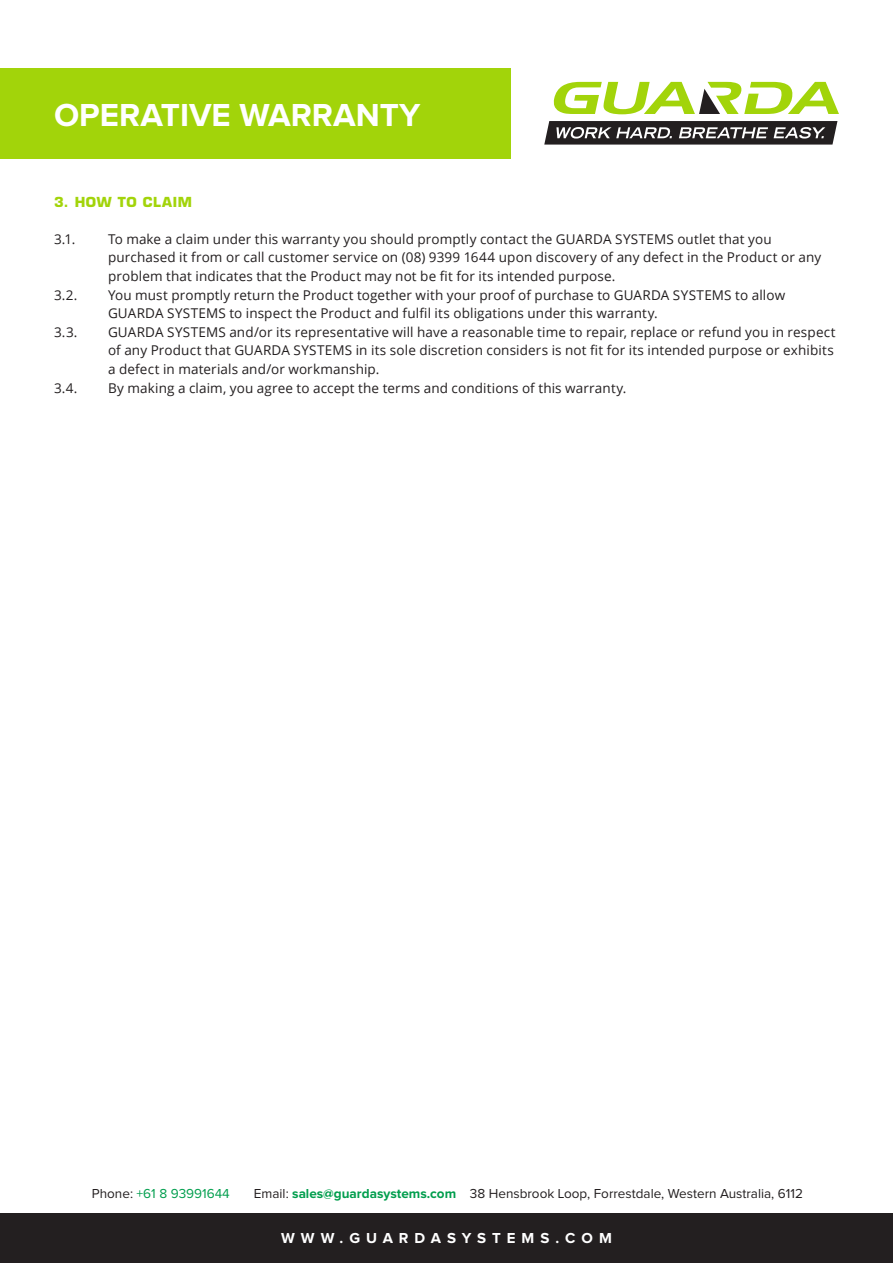
<style>
.page{position:relative;width:893px;height:1263px;background:#fff}
.page>*{position:absolute;margin:0;border:0;box-sizing:border-box;transform-origin:0 0}
.t1{font:700 33px "Proxima Nova";color:#fff}
.t2{font:700 15px "Proxima Nova";letter-spacing:.4em;color:#fff}
.t3{font:13.5px/18.6px "Open Sans";letter-spacing:.01em;color:#231f20}
.t4{font:13.5px "Proxima Nova";color:#231f20}
.t5{font:13.5px "Proxima Nova";color:#009e4d}
.t6{font:700 13.5px "Eurostile LT Std";letter-spacing:.05em;color:#a2d40a}
.s1{color:#231f20}
.s2{font-weight:700;color:#009e4d}
</style>
<div class="page">
<div style="left:0;top:1213px;width:893px;height:50px;background:#231f20"></div>
<div style="left:0;top:68px;width:511px;height:90px;background:#a2d40a"></div>
<svg style="left:544px;top:121px;width:293px;height:24px;background:#504c4d"></svg>
<svg style="left:554px;top:82px;width:285px;height:32px"></svg>
<p class="t1" style="left:54px;top:100px;width:368px">OPERATIVE WARRANTY</p>
<p class="t6" style="left:54px;top:193px;width:139px">3. HOW TO CLAIM</p>
<p class="t3" style="left:54px;top:229px;width:23px">3.1.</p>
<p class="t3" style="left:108px;top:229px;width:715px">To make a claim under this warranty you should promptly contact the GUARDA SYSTEMS outlet that you purchased it from or call customer service on (08) 9399 1644 upon discovery of any defect in the Product or any problem that indicates that the Product may not be fit for its intended purpose.</p>
<p class="t3" style="left:54px;top:285px;width:25px">3.2.</p>
<p class="t3" style="left:108px;top:285px;width:679px">You must promptly return the Product together with your proof of purchase to GUARDA SYSTEMS to allow<br>GUARDA SYSTEMS to inspect the Product and fulfil its obligations under this warranty.</p>
<p class="t3" style="left:54px;top:322px;width:25px">3.3.</p>
<p class="t3" style="left:108px;top:322px;width:729px">GUARDA SYSTEMS and/or its representative will have a reasonable time to repair, replace or refund you in respect of any Product that GUARDA SYSTEMS in its sole discretion considers is not fit for its intended purpose or exhibits a defect in materials and/or workmanship.</p>
<p class="t3" style="left:54px;top:378px;width:25px">3.4.</p>
<p class="t3" style="left:108px;top:378px;width:520px">By making a claim, you agree to accept the terms and conditions of this warranty.</p>
<p class="t5" style="left:92px;top:1187px;width:139px"><span class="s1">Phone:</span> +61 8 93991644</p>
<p class="t4" style="left:254px;top:1187px;width:551px">Email: <span class="s2">sales@guardasystems.com</span> 38 Hensbrook Loop, Forrestdale, Western Australia, 6112</p>
<p class="t2" style="left:281px;top:1231px;width:332px">WWW.GUARDASYSTEMS.COM</p>
</div>
